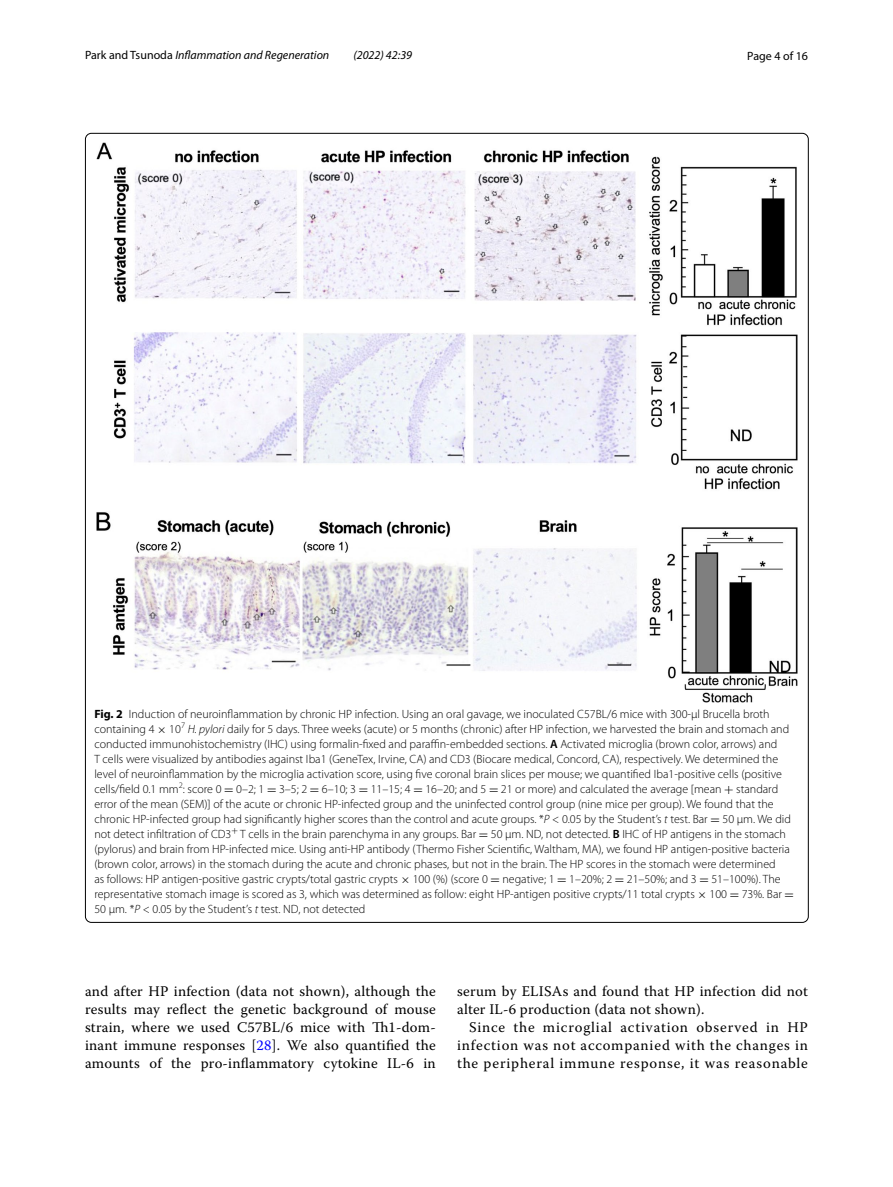
<style>
.page{position:relative;width:893px;height:1187px;background:#fff}
.page>*{position:absolute;margin:0;border:0;box-sizing:border-box;transform-origin:0 0}
.t1{font:14.7px/18px "Warnock Pro";letter-spacing:.015em;color:#000;text-align:justify}
.t2{font:300 12px/15px "Myriad Pro";color:#000}
.t3{font:italic 12px "Myriad Pro";color:#000}
.t4{font:12px "Myriad Pro";color:#000}
.s1{font-style:normal}
.s2{font-weight:700}
.s3{font-family:"MTSY";font-weight:400}
.s4{font-style:italic}
.s5{font-weight:600}
.s6{color:#00f}
</style>
<div class="page">
<img style="left:97px;top:142px;width:700px;height:560px">
<p class="t3" style="left:85px;top:48px;width:246px"><span class="s1">Park and Tsunoda</span> Inflammation and Regeneration</p>
<p class="t3" style="left:353px;top:48px;width:60px">(2022) 42:39</p>
<p class="t4" style="left:747px;top:48px;width:62px">Page 4 of 16</p>
<p class="t2" style="left:94px;top:706px;width:701px"><span class="s2">Fig. 2</span> Induction of neuroinflammation by chronic HP infection. Using an oral gavage, we inoculated C57BL/6 mice with 300-μl Brucella broth containing 4 <span class="s3">×</span> 10<sup>7</sup> <span class="s4">H. pylori</span> daily for 5 days. Three weeks (acute) or 5 months (chronic) after HP infection, we harvested the brain and stomach and conducted immunohistochemistry (IHC) using formalin-fixed and paraffin-embedded sections. <span class="s5">A</span> Activated microglia (brown color, arrows) and<br>T cells were visualized by antibodies against Iba1 (GeneTex, Irvine, CA) and CD3 (Biocare medical, Concord, CA), respectively. We determined the level of neuroinflammation by the microglia activation score, using five coronal brain slices per mouse; we quantified Iba1-positive cells (positive cells/field 0.1 mm<sup>2</sup>: score 0 <span class="s3">=</span> 0–2; 1 <span class="s3">=</span> 3–5; 2 <span class="s3">=</span> 6–10; 3 <span class="s3">=</span> 11–15; 4 <span class="s3">=</span> 16–20; and 5 <span class="s3">=</span> 21 or more) and calculated the average [mean <span class="s3">+</span> standard error of the mean (SEM)] of the acute or chronic HP-infected group and the uninfected control group (nine mice per group). We found that the chronic HP-infected group had significantly higher scores than the control and acute groups. *<span class="s4">P</span> &lt; 0.05 by the Student’s <span class="s4">t</span> test. Bar <span class="s3">=</span> 50 μm. We did not detect infiltration of CD3<sup>+</sup> T cells in the brain parenchyma in any groups. Bar <span class="s3">=</span> 50 μm. ND, not detected. <span class="s5">B</span> IHC of HP antigens in the stomach (pylorus) and brain from HP-infected mice. Using anti-HP antibody (Thermo Fisher Scientific, Waltham, MA), we found HP antigen-positive bacteria (brown color, arrows) in the stomach during the acute and chronic phases, but not in the brain. The HP scores in the stomach were determined<br>as follows: HP antigen-positive gastric crypts/total gastric crypts <span class="s3">×</span> 100 (%) (score 0 <span class="s3">=</span> negative; 1 <span class="s3">=</span> 1–20%; 2 <span class="s3">=</span> 21–50%; and 3 <span class="s3">=</span> 51–100%). The representative stomach image is scored as 3, which was determined as follow: eight HP-antigen positive crypts/11 total crypts <span class="s3">×</span> 100 <span class="s3">=</span> 73%. Bar <span class="s3">= </span>50 μm. *<span class="s4">P</span> &lt; 0.05 by the Student’s <span class="s4">t</span> test. ND, not detected</p>
<p class="t1" style="left:85px;top:982px;width:352px">and after HP infection (data not shown), although the results may reflect the genetic background of mouse strain, where we used C57BL/6 mice with Th1-dom&shy;inant immune responses [<span class="s6">28</span>]. We also quantified the amounts of the pro-inflammatory cytokine IL-6 in</p>
<p class="t1" style="left:457px;top:982px;width:352px">serum by ELISAs and found that HP infection did not alter IL-6 production (data not shown).</p>
<p class="t1" style="left:457px;top:1018px;width:352px;text-indent:12px">Since the microglial activation observed in HP infection was not accompanied with the changes in the peripheral immune response, it was reasonable</p>
</div>
